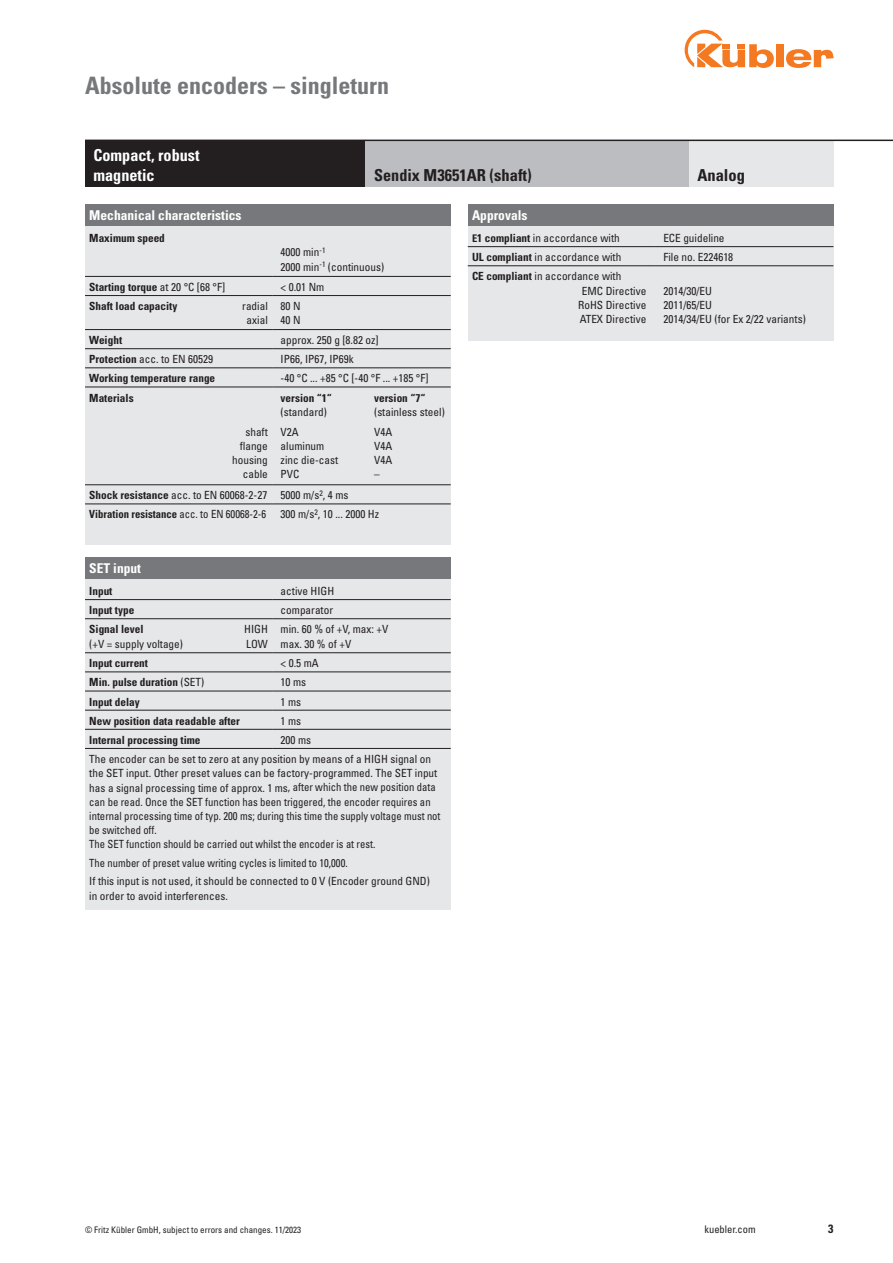
<style>
.page{position:relative;width:893px;height:1263px;background:#fff}
.page>*{position:absolute;margin:0;border:0;box-sizing:border-box;transform-origin:0 0}
.t1{font:700 condensed 24px "Univers LT Std";color:#76787b}
.t2{font:700 condensed 16.5px "Univers LT Std";color:#231f20}
.t3{font:700 condensed 16.5px/19.8px "Univers LT Std";color:#fff}
.t4{font:700 condensed 13.5px "Univers LT Std";color:#fff}
.t5{font:700 condensed 12px "Univers LT Std";color:#231f20}
.t6{font:condensed 11.25px/14.2px "Univers LT Std";color:#231f20}
.t7{font:700 condensed 11.25px "Univers LT Std";color:#231f20}
.t8{font:condensed 11.25px/18.5px "Univers LT Std";color:#231f20;scale:.94 1}
.t9{font:condensed 10.5px "Univers LT Std";color:#231f20}
.t10{font:condensed 9px "Univers LT Std";color:#231f20}
.s1{font-weight:400}
.s2{font-weight:700}
.s3{font-weight:700;font-size:10.5px}
</style>
<div class="page">
<div style="left:776px;top:44px;width:8px;height:23px;background:#f47921"></div>
<svg style="left:786px;top:49px;width:47px;height:19px"></svg>
<svg style="left:685px;top:30px;width:89px;height:38px"></svg>
<div style="left:689px;top:140px;width:144px;height:47px;background:#e6e7e9"></div>
<div style="left:85px;top:140px;width:281px;height:47px;background:#231f20"></div>
<div style="left:366px;top:140px;width:323px;height:47px;background:#bcbdc0"></div>
<div style="left:85px;top:204px;width:366px;height:340px;background:#e6e7e9"></div>
<div style="left:85px;top:204px;width:366px;height:21px;background:#76787b"></div>
<hr style="left:85px;top:276px;width:187px;height:1px;background:#231f20">
<hr style="left:272px;top:276px;width:179px;height:1px;background:#231f20">
<hr style="left:85px;top:295px;width:187px;height:1px;background:#231f20">
<hr style="left:272px;top:295px;width:179px;height:1px;background:#231f20">
<hr style="left:85px;top:368px;width:187px;height:1px;background:#231f20">
<hr style="left:272px;top:368px;width:179px;height:1px;background:#231f20">
<hr style="left:85px;top:484px;width:187px;height:1px;background:#231f20">
<hr style="left:272px;top:484px;width:179px;height:1px;background:#231f20">
<hr style="left:85px;top:504px;width:187px;height:1px;background:#231f20">
<hr style="left:272px;top:504px;width:179px;height:1px;background:#231f20">
<hr style="left:85px;top:348px;width:187px;height:1px;background:#231f20">
<hr style="left:272px;top:348px;width:179px;height:1px;background:#231f20">
<hr style="left:85px;top:329px;width:187px;height:1px;background:#231f20">
<hr style="left:272px;top:329px;width:179px;height:1px;background:#231f20">
<hr style="left:85px;top:387px;width:187px;height:1px;background:#231f20">
<hr style="left:272px;top:387px;width:179px;height:1px;background:#231f20">
<div style="left:85px;top:557px;width:366px;height:353px;background:#e6e7e9"></div>
<div style="left:85px;top:557px;width:366px;height:21px;background:#76787b"></div>
<hr style="left:85px;top:618px;width:187px;height:1px;background:#231f20">
<hr style="left:272px;top:618px;width:179px;height:1px;background:#231f20">
<hr style="left:85px;top:652px;width:187px;height:1px;background:#231f20">
<hr style="left:272px;top:652px;width:179px;height:1px;background:#231f20">
<hr style="left:85px;top:672px;width:187px;height:1px;background:#231f20">
<hr style="left:272px;top:672px;width:179px;height:1px;background:#231f20">
<hr style="left:85px;top:691px;width:187px;height:1px;background:#231f20">
<hr style="left:272px;top:691px;width:179px;height:1px;background:#231f20">
<hr style="left:85px;top:710px;width:187px;height:1px;background:#231f20">
<hr style="left:272px;top:710px;width:179px;height:1px;background:#231f20">
<hr style="left:85px;top:729px;width:187px;height:1px;background:#231f20">
<hr style="left:272px;top:729px;width:179px;height:1px;background:#231f20">
<hr style="left:85px;top:748px;width:187px;height:1px;background:#231f20">
<hr style="left:272px;top:748px;width:179px;height:1px;background:#231f20">
<hr style="left:85px;top:599px;width:187px;height:1px;background:#231f20">
<hr style="left:272px;top:599px;width:179px;height:1px;background:#231f20">
<div style="left:468px;top:204px;width:365px;height:136px;background:#e6e7e9"></div>
<div style="left:468px;top:204px;width:365px;height:21px;background:#76787b"></div>
<hr style="left:468px;top:246px;width:187px;height:1px;background:#231f20">
<hr style="left:655px;top:246px;width:178px;height:1px;background:#231f20">
<hr style="left:468px;top:265px;width:187px;height:1px;background:#231f20">
<hr style="left:655px;top:265px;width:178px;height:1px;background:#231f20">
<hr style="left:85px;top:140px;width:808px;height:1px;background:#231f20">
<h1 class="t1" style="left:85px;top:71px;width:305px">Absolute encoders – singleturn</h1>
<h2 class="t3" style="left:94px;top:145px;width:107px">Compact, robust magnetic</h2>
<h2 class="t2" style="left:374px;top:165px;width:159px">Sendix M3651AR (shaft)</h2>
<h2 class="t2" style="left:697px;top:165px;width:49px">Analog</h2>
<p class="t4" style="left:89px;top:207px;width:154px">Mechanical characteristics</p>
<p class="t7" style="left:89px;top:231px;width:77px">Maximum speed</p>
<p class="t6" style="left:281px;top:245px;width:105px">4000 min<sup>-1<br></sup>2000 min<sup>-1</sup> (continuous)</p>
<p class="t7" style="left:89px;top:280px;width:137px">Starting torque <span class="s1">at 20 °C [68 °F]</span></p>
<p class="t6" style="left:281px;top:280px;width:45px">&lt; 0.01 Nm</p>
<p class="t7" style="left:89px;top:299px;width:90px">Shaft load capacity</p>
<p class="t6" style="left:242px;top:299px;width:27px;text-align:center">radial axial</p>
<p class="t6" style="left:281px;top:299px;width:21px">80 N<br>40 N</p>
<p class="t7" style="left:89px;top:333px;width:34px">Weight</p>
<p class="t6" style="left:281px;top:333px;width:100px">approx. 250 g [8.82 oz]</p>
<p class="t6" style="left:89px;top:352px;width:125px"><span class="s2">Protection</span> acc. to EN 60529</p>
<p class="t6" style="left:281px;top:352px;width:75px">IP66, IP67, IP69k</p>
<p class="t7" style="left:89px;top:371px;width:127px">Working temperature range</p>
<p class="t6" style="left:281px;top:371px;width:149px">-40 °C ... +85 °C [-40 °F ... +185 °F]</p>
<p class="t7" style="left:89px;top:391px;width:46px">Materials</p>
<p class="t7" style="left:281px;top:391px;width:53px">version “1“</p>
<p class="t7" style="left:374px;top:391px;width:53px">version “7“</p>
<p class="t6" style="left:281px;top:404px;width:48px">(standard)</p>
<p class="t6" style="left:374px;top:404px;width:72px">(stainless steel)</p>
<p class="t6" style="left:232px;top:424px;width:37px;text-align:right">shaft flange housing cable</p>
<p class="t6" style="left:281px;top:424px;width:20px">V2A</p>
<p class="t6" style="left:374px;top:424px;width:20px">V4A</p>
<p class="t6" style="left:281px;top:438px;width:45px">aluminum</p>
<p class="t6" style="left:374px;top:438px;width:20px">V4A</p>
<p class="t6" style="left:281px;top:453px;width:59px">zinc die-cast</p>
<p class="t6" style="left:374px;top:453px;width:20px">V4A</p>
<p class="t6" style="left:281px;top:467px;width:20px">PVC</p>
<p class="t6" style="left:374px;top:467px;width:7px">–</p>
<p class="t6" style="left:89px;top:486px;width:261px;line-height:19px"><span class="s2">Shock resistance</span> acc. to EN 60068-2-27 5000 m/s<sup>2</sup>, 4 ms<br><span class="s2">Vibration resistance</span> acc. to EN 60068-2-6</p>
<p class="t6" style="left:281px;top:507px;width:100px">300 m/s<sup>2</sup>, 10 ... 2000 Hz</p>
<p class="t4" style="left:89px;top:559px;width:53px">SET input</p>
<p class="t7" style="left:89px;top:584px;width:25px">Input</p>
<p class="t6" style="left:281px;top:584px;width:55px">active HIGH</p>
<p class="t7" style="left:89px;top:603px;width:46px">Input type</p>
<p class="t6" style="left:281px;top:603px;width:54px">comparator</p>
<p class="t7" style="left:89px;top:622px;width:56px">Signal level</p>
<p class="t6" style="left:244px;top:622px;width:25px">HIGH</p>
<p class="t6" style="left:89px;top:636px;width:95px">(+V = supply voltage)</p>
<p class="t6" style="left:246px;top:636px;width:23px">LOW</p>
<p class="t6" style="left:281px;top:622px;width:109px">min. 60 % of +V, max: +V max. 30 % of +V</p>
<p class="t7" style="left:89px;top:656px;width:60px">Input current</p>
<p class="t6" style="left:281px;top:656px;width:40px">&lt; 0.5 mA</p>
<p class="t7" style="left:89px;top:675px;width:116px">Min. pulse duration <span class="s1">(SET)</span></p>
<p class="t6" style="left:281px;top:675px;width:27px">10 ms</p>
<p class="t7" style="left:89px;top:695px;width:52px">Input delay</p>
<p class="t6" style="left:281px;top:694px;width:22px">1 ms</p>
<p class="t7" style="left:89px;top:714px;width:152px">New position data readable after</p>
<p class="t6" style="left:281px;top:713px;width:22px">1 ms</p>
<p class="t7" style="left:89px;top:733px;width:113px">Internal processing time</p>
<p class="t6" style="left:89px;top:730px;width:343px;line-height:19.2px;text-indent:191px">200 ms<br>The encoder can be set to zero at any position by means of a HIGH signal on</p>
<p class="t6" style="left:89px;top:766px;width:353px">the SET input. Other preset values can be factory-programmed. The SET input has a signal processing time of approx. 1 ms, after which the new position data can be read. Once the SET function has been triggered, the encoder requires an internal processing time of typ. 200 ms; during this time the supply voltage must not be switched off.<br>The SET function should be carried out whilst the encoder is at rest.</p>
<p class="t8" style="left:89px;top:854px;width:364px">The number of preset value writing cycles is limited to 10,000.<br>If this input is not used, it should be connected to 0 V (Encoder ground GND)</p>
<p class="t6" style="left:89px;top:888px;width:140px">in order to avoid interferences.</p>
<p class="t4" style="left:472px;top:207px;width:57px">Approvals</p>
<p class="t6" style="left:472px;top:231px;width:149px"><span class="s3">E</span><span class="s2">1 compliant</span> in accordance with</p>
<p class="t6" style="left:663px;top:231px;width:63px">ECE guideline</p>
<p class="t6" style="left:472px;top:250px;width:151px"><span class="s2">UL compliant</span> in accordance with</p>
<p class="t6" style="left:663px;top:250px;width:71px">File no. E224618</p>
<p class="t6" style="left:472px;top:269px;width:151px"><span class="s2">CE compliant</span> in accordance with</p>
<p class="t6" style="left:582px;top:283px;width:66px">EMC Directive</p>
<p class="t6" style="left:578px;top:298px;width:70px">RoHS Directive</p>
<p class="t6" style="left:580px;top:312px;width:68px">ATEX Directive</p>
<p class="t6" style="left:663px;top:283px;width:144px">2014/30/EU<br>2011/65/EU<br>2014/34/EU (for Ex 2/22 variants)</p>
<p class="t10" style="left:85px;top:1224px;width:218px">© Fritz Kübler GmbH, subject to errors and changes. 11/2023</p>
<p class="t9" style="left:704px;top:1223px;width:53px">kuebler.com</p>
<p class="t5" style="left:828px;top:1221px;width:7px">3</p>
</div>
